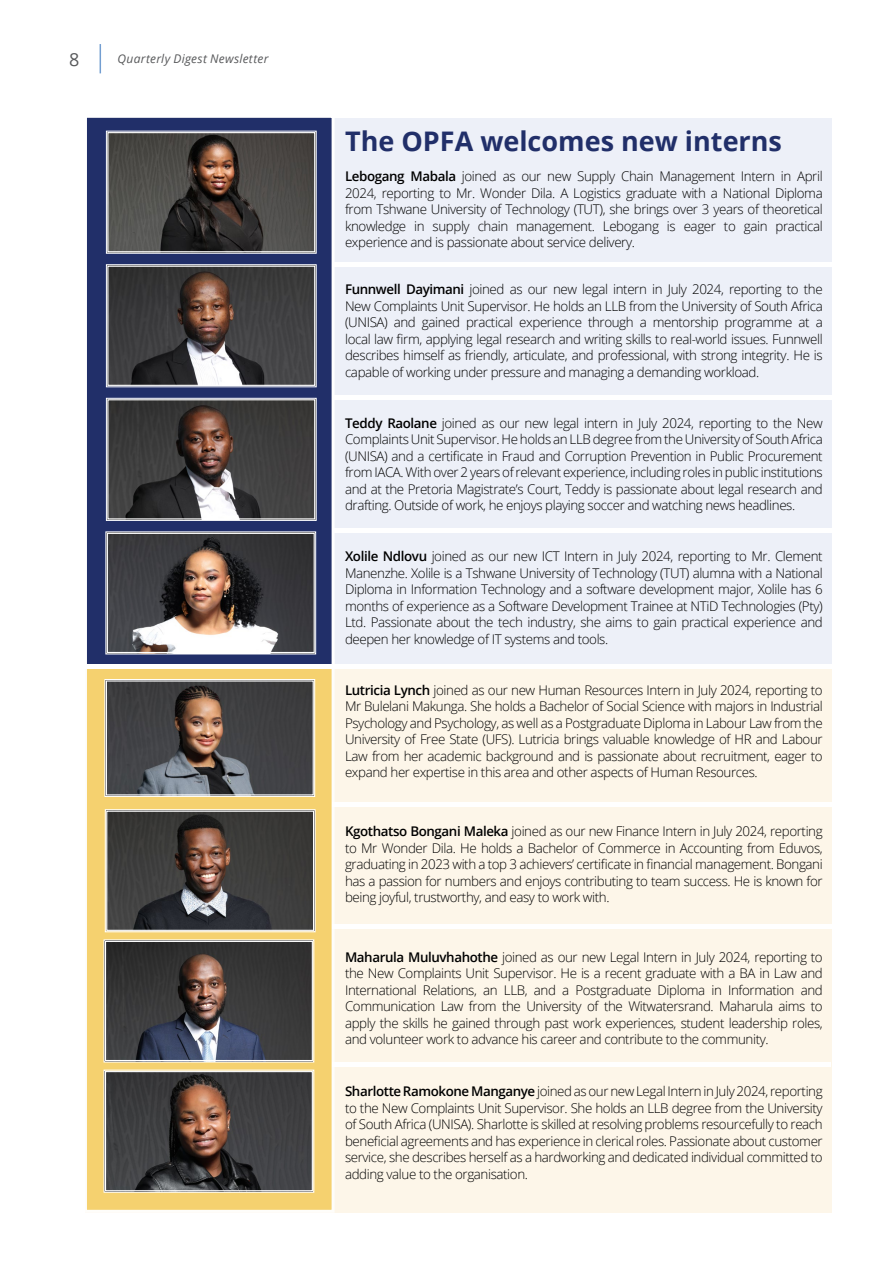
<style>
.page{position:relative;width:893px;height:1263px;background:#fff}
.page>*{position:absolute;margin:0;border:0;box-sizing:border-box;transform-origin:0 0}
.t1{font:700 27px "Open Sans";color:#212f69}
.t2{font:18px "Open Sans";color:#58595b}
.t3{font:300 13.35px/16.5px "Open Sans";letter-spacing:-.03em;color:#000;text-align:justify}
.t4{font:italic 12px "Open Sans";letter-spacing:.025em;color:#58595b}
.s1{font-weight:600}
</style>
<div class="page">
<div style="left:85px;top:668px;width:746px;height:545px;background:#fdf6e9"></div>
<div style="left:85px;top:118px;width:746px;height:550px;background:#edf0f8"></div>
<svg style="left:85px;top:668px;width:250px;height:545px;fill:#f5d16f"></svg>
<div style="left:84px;top:115px;width:251px;height:553px;background:#212f69;border:3px solid #fff"></div>
<div style="left:332px;top:262px;width:500px;height:5px;background:#fff"></div>
<div style="left:332px;top:395px;width:500px;height:5px;background:#fff"></div>
<hr style="left:332px;top:528px;width:500px;height:4px;background:#fff">
<hr style="left:84px;top:664px;width:747px;height:4px;background:#fff">
<hr style="left:332px;top:802px;width:502px;height:4px;background:#fff">
<div style="left:332px;top:924px;width:500px;height:5px;background:#fff"></div>
<div style="left:332px;top:1062px;width:499px;height:5px;background:#fff"></div>
<svg style="left:106px;top:264px;width:211px;height:123px"></svg>
<div style="left:107px;top:266px;width:208px;height:120px;border:1px solid #fff"></div>
<svg style="left:106px;top:131px;width:211px;height:123px"></svg>
<div style="left:107px;top:132px;width:208px;height:120px;border:1px solid #fff"></div>
<svg style="left:106px;top:398px;width:211px;height:123px"></svg>
<div style="left:107px;top:399px;width:208px;height:120px;border:1px solid #fff"></div>
<svg style="left:105px;top:531px;width:211px;height:123px"></svg>
<div style="left:107px;top:533px;width:208px;height:120px;border:1px solid #fff"></div>
<svg style="left:105px;top:679px;width:210px;height:118px"></svg>
<div style="left:106px;top:680px;width:208px;height:115px;border:1px solid #fff"></div>
<svg style="left:105px;top:809px;width:210px;height:123px"></svg>
<div style="left:106px;top:811px;width:208px;height:120px;border:1px solid #fff"></div>
<svg style="left:104px;top:939px;width:210px;height:123px"></svg>
<div style="left:105px;top:941px;width:208px;height:120px;border:1px solid #fff"></div>
<svg style="left:104px;top:1070px;width:210px;height:122px"></svg>
<div style="left:105px;top:1071px;width:208px;height:120px;border:1px solid #fff"></div>
<svg style="left:99px;top:44px;width:2px;height:29px"></svg>
<h2 class="t2" style="left:69px;top:47px;width:12px">8</h2>
<p class="t4" style="left:118px;top:51px;width:152px">Quarterly Digest Newsletter</p>
<h1 class="t1" style="left:345px;top:122px;width:438px">The OPFA welcomes new interns</h1>
<p class="t3" style="left:345px;top:168px;width:479px"><span class="s1">Lebogang Mabala</span> joined as our new Supply Chain Management Intern in April 2024, reporting to Mr. Wonder Dila. A Logistics graduate with a National Diploma from Tshwane University of Technology (TUT), she brings over 3 years of theoretical knowledge in supply chain management. Lebogang is eager to gain practical experience and is passionate about service delivery.</p>
<p class="t3" style="left:345px;top:281px;width:479px"><span class="s1">Funnwell Dayimani</span> joined as our new legal intern in July 2024, reporting to the New Complaints Unit Supervisor. He holds an LLB from the University of South Africa (UNISA) and gained practical experience through a mentorship programme at a local law firm, applying legal research and writing skills to real-world issues. Funnwell describes himself as friendly, articulate, and professional, with strong integrity. He is capable of working under pressure and managing a demanding workload.</p>
<p class="t3" style="left:345px;top:414px;width:479px"><span class="s1">Teddy Raolane</span> joined as our new legal intern in July 2024, reporting to the New Complaints Unit Supervisor. He holds an LLB degree from the University of South Africa (UNISA) and a certificate in Fraud and Corruption Prevention in Public Procurement from IACA. With over 2 years of relevant experience, including roles in public institutions and at the Pretoria Magistrate’s Court, Teddy is passionate about legal research and drafting. Outside of work, he enjoys playing soccer and watching news headlines.</p>
<p class="t3" style="left:345px;top:548px;width:479px"><span class="s1">Xolile Ndlovu</span> joined as our new ICT Intern in July 2024, reporting to Mr. Clement Manenzhe. Xolile is a Tshwane University of Technology (TUT) alumna with a National Diploma in Information Technology and a software development major, Xolile has 6 months of experience as a Software Development Trainee at NTiD Technologies (Pty)<br>Ltd. Passionate about the tech industry, she aims to gain practical experience and deepen her knowledge of IT systems and tools.</p>
<p class="t3" style="left:345px;top:681px;width:479px"><span class="s1">Lutricia Lynch</span> joined as our new Human Resources Intern in July 2024, reporting to Mr Bulelani Makunga. She holds a Bachelor of Social Science with majors in Industrial Psychology and Psychology, as well as a Postgraduate Diploma in Labour Law from the University of Free State (UFS). Lutricia brings valuable knowledge of HR and Labour Law from her academic background and is passionate about recruitment, eager to expand her expertise in this area and other aspects of Human Resources.</p>
<p class="t3" style="left:345px;top:823px;width:479px"><span class="s1">Kgothatso Bongani Maleka</span> joined as our new Finance Intern in July 2024, reporting to Mr Wonder Dila. He holds a Bachelor of Commerce in Accounting from Eduvos, graduating in 2023 with a top 3 achievers’ certificate in financial management. Bongani has a passion for numbers and enjoys contributing to team success. He is known for being joyful, trustworthy, and easy to work with.</p>
<p class="t3" style="left:345px;top:948px;width:479px"><span class="s1">Maharula Muluvhahothe</span> joined as our new Legal Intern in July 2024, reporting to the New Complaints Unit Supervisor. He is a recent graduate with a BA in Law and International Relations, an LLB, and a Postgraduate Diploma in Information and Communication Law from the University of the Witwatersrand. Maharula aims to apply the skills he gained through past work experiences, student leadership roles, and volunteer work to advance his career and contribute to the community.</p>
<p class="t3" style="left:345px;top:1083px;width:479px"><span class="s1">Sharlotte Ramokone Manganye</span> joined as our new Legal Intern in July 2024, reporting to the New Complaints Unit Supervisor. She holds an LLB degree from the University of South Africa (UNISA). Sharlotte is skilled at resolving problems resourcefully to reach beneficial agreements and has experience in clerical roles. Passionate about customer service, she describes herself as a hardworking and dedicated individual committed to adding value to the organisation.</p>
</div>
